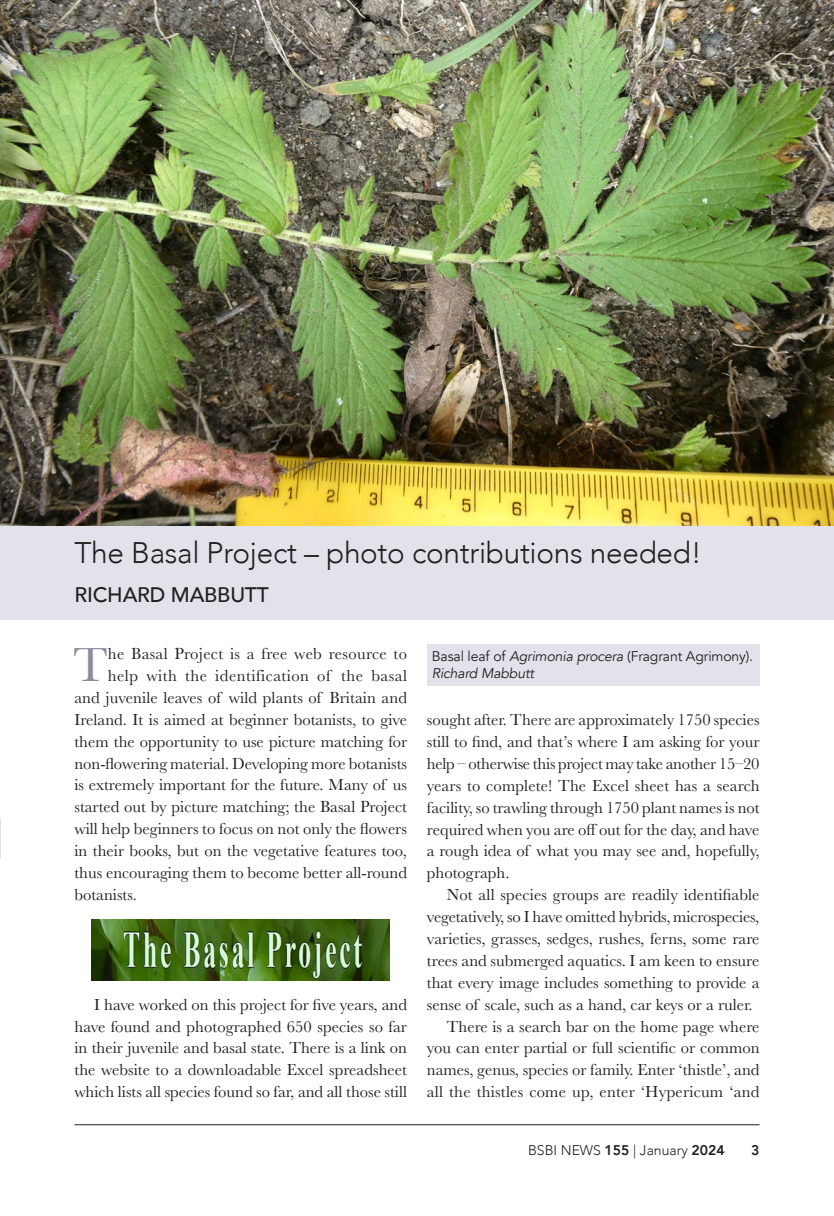
<style>
.page{position:relative;width:834px;height:1216px;background:#fff}
.page>*{position:absolute;margin:0;border:0;box-sizing:border-box;transform-origin:0 0}
.Drop_cap_2_lines{font:49.7px "Baskerville";color:#8d8c9d}
.Article_title{font:300 29.75px "Avenir";letter-spacing:-.01em;color:#231f20}
.Article_authors{font:500 21px "Avenir";letter-spacing:-.01em;color:#231f20}
.Justified_indent{font:16.62px/21.9px "Baskerville";color:#231f20;text-align:justify}
.Drop_cap_2_lines-2{font:16.62px "Baskerville";color:#231f20}
.Drop_cap_2_lines-3{font:16.62px "Baskerville";letter-spacing:.03em;color:#231f20}
.Drop_cap_2_lines-4{font:16.62px "Baskerville";letter-spacing:.02em;color:#231f20}
.t1{font:14px "Avenir";letter-spacing:-.01em;color:#231f20}
.t2{font:300 14px "Avenir";color:#231f20}
.t3{font:italic 14px "Avenir";letter-spacing:-.01em;color:#231f20}
.t4{font:800 14px "Avenir";color:#231f20}
.s1{font-style:italic}
.s2{font-weight:800}
</style>
<div class="page">
<hr style="left:74px;top:1124px;width:685px;height:1px;background:#231f20">
<img style="left:0;top:0;width:833px;height:526px">
<div style="left:427px;top:644px;width:332px;height:41px;background:#e2e2eb"></div>
<div style="left:0;top:526px;width:833px;height:93px;background:#e2e2eb"></div>
<img style="left:92px;top:919px;width:297px;height:61px">
<p class="Article_title" style="left:74px;top:535px;width:628px">The Basal Project – photo contributions needed!</p>
<p class="Article_authors" style="left:74px;top:576px;width:196px">RICHARD MABBUTT</p>
<p class="Drop_cap_2_lines-4" style="left:108px;top:643px;width:301px">he Basal Project is a free web resource to</p>
<p class="Drop_cap_2_lines-3" style="left:108px;top:665px;width:301px">help with the identification of the basal</p>
<p class="Drop_cap_2_lines-2" style="left:74px;top:687px;width:334px">and juvenile leaves of wild plants of Britain and</p>
<p class="Drop_cap_2_lines-2" style="left:74px;top:708px;width:334px">Ireland. It is aimed at beginner botanists, to give</p>
<p class="Drop_cap_2_lines-2" style="left:74px;top:730px;width:334px">them the opportunity to use picture matching for</p>
<p class="Drop_cap_2_lines-2" style="left:74px;top:752px;width:334px">non-flowering material. Developing more botanists</p>
<p class="Drop_cap_2_lines-2" style="left:74px;top:774px;width:334px">is extremely important for the future. Many of us</p>
<p class="Drop_cap_2_lines-2" style="left:74px;top:796px;width:334px">started out by picture matching; the Basal Project</p>
<p class="Drop_cap_2_lines-2" style="left:74px;top:818px;width:334px">will help beginners to focus on not only the flowers</p>
<p class="Drop_cap_2_lines-2" style="left:74px;top:840px;width:334px">in their books, but on the vegetative features too,</p>
<p class="Drop_cap_2_lines-2" style="left:74px;top:862px;width:334px">thus encouraging them to become better all-round</p>
<p class="Drop_cap_2_lines-2" style="left:74px;top:883px;width:64px">botanists.</p>
<p class="Drop_cap_2_lines" style="left:73px;top:633px;width:36px">T</p>
<p class="Justified_indent" style="left:74px;top:993px;width:334px;text-indent:20px">I have worked on this project for five years, and have found and photographed 650 species so far in their juvenile and basal state. There is a link on the website to a downloadable Excel spreadsheet which lists all species found so far, and all those still</p>
<p class="t1" style="left:432px;top:647px;width:323px">Basal leaf of <span class="s1">Agrimonia procera</span> (Fragrant Agrimony).</p>
<p class="t3" style="left:432px;top:665px;width:104px">Richard Mabbutt</p>
<p class="Justified_indent" style="left:427px;top:709px;width:334px">sought after. There are approximately 1750 species still to find, and that’s where I am asking for your help – otherwise this project may take another 15–20 years to complete! The Excel sheet has a search facility, so trawling through 1750 plant names is not required when you are off out for the day, and have a rough idea of what you may see and, hopefully, photograph.</p>
<p class="Justified_indent" style="left:427px;top:884px;width:334px;text-indent:20px">Not all species groups are readily identifiable vegetatively, so I have omitted hybrids, microspecies, varieties, grasses, sedges, rushes, ferns, some rare trees and submerged aquatics. I am keen to ensure that every image includes something to provide a sense of scale, such as a hand, car keys or a ruler.</p>
<p class="Justified_indent" style="left:427px;top:1015px;width:334px;text-indent:20px">There is a search bar on the home page where you can enter partial or full scientific or common names, genus, species or family. Enter ‘thistle’, and all the thistles come up, enter ‘Hypericum ‘and</p>
<p class="t2" style="left:528px;top:1141px;width:198px">BSBI NEWS <span class="s2">155</span> | January <span class="s2">2024</span></p>
<p class="t4" style="left:751px;top:1138px;width:10px">3</p>
</div>
